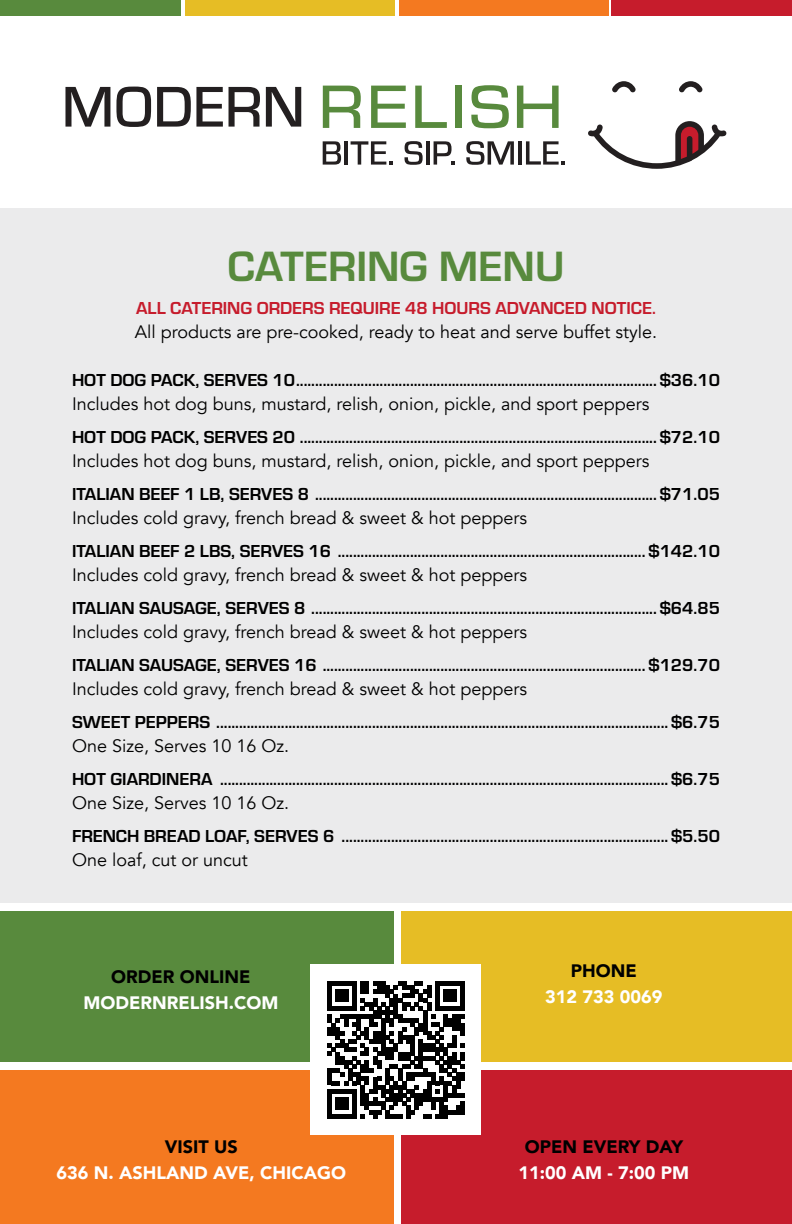
<style>
.page{position:relative;width:792px;height:1224px;background:#fff}
.page>*{position:absolute;margin:0;border:0;box-sizing:border-box;transform-origin:0 0}
.t1{font:700 44px "Eurostile";color:#588a3d}
.t2{font:700 18px "Eurostile";color:#000}
.t3{font:18px "Avenir";color:#000}
.t4{font:900 18px "Avenir";color:#fff}
.t5{font:700 18px "Eurostile";color:#c61c2c}
.t6{font:900 18px "Avenir";color:#000}
</style>
<div class="page">
<div style="left:0;top:209px;width:792px;height:694px;background:#ebebec"></div>
<div style="left:0;top:912px;width:393px;height:150px;background:#588a3d"></div>
<div style="left:0;top:0;width:181px;height:16px;background:#588a3d"></div>
<div style="left:402px;top:912px;width:390px;height:150px;background:#e6bd25"></div>
<div style="left:185px;top:0;width:210px;height:16px;background:#e6bd25"></div>
<div style="left:0;top:1071px;width:393px;height:153px;background:#f47920"></div>
<div style="left:399px;top:0;width:209px;height:16px;background:#f47920"></div>
<div style="left:402px;top:1071px;width:390px;height:153px;background:#c61c2c"></div>
<div style="left:612px;top:0;width:180px;height:16px;background:#c61c2c"></div>
<svg style="left:612px;top:81px;width:24px;height:12px"></svg>
<svg style="left:679px;top:81px;width:24px;height:12px"></svg>
<svg style="left:588px;top:121px;width:138px;height:48px"></svg>
<div style="left:687px;top:136px;width:5px;height:25px;background:#231f20;border-radius:3px"></div>
<svg style="left:323px;top:141px;width:18px;height:24px"></svg>
<hr style="left:345px;top:141px;width:3px;height:24px;background:#231f20">
<svg style="left:351px;top:141px;width:42px;height:24px"></svg>
<svg style="left:404px;top:141px;width:19px;height:24px"></svg>
<hr style="left:426px;top:141px;width:3px;height:24px;background:#231f20">
<svg style="left:434px;top:141px;width:21px;height:24px"></svg>
<svg style="left:466px;top:141px;width:48px;height:24px"></svg>
<hr style="left:518px;top:141px;width:4px;height:24px;background:#231f20">
<svg style="left:526px;top:141px;width:39px;height:24px"></svg>
<svg style="left:65px;top:87px;width:45px;height:40px"></svg>
<svg style="left:116px;top:87px;width:35px;height:40px"></svg>
<svg style="left:157px;top:87px;width:66px;height:40px"></svg>
<svg style="left:229px;top:87px;width:31px;height:40px"></svg>
<svg style="left:266px;top:87px;width:35px;height:40px"></svg>
<svg style="left:323px;top:86px;width:38px;height:42px"></svg>
<svg style="left:371px;top:86px;width:35px;height:42px"></svg>
<svg style="left:415px;top:86px;width:32px;height:42px"></svg>
<div style="left:455px;top:86px;width:6px;height:42px;background:#588a3d"></div>
<svg style="left:471px;top:85px;width:38px;height:43px"></svg>
<svg style="left:517px;top:86px;width:42px;height:42px"></svg>
<div style="left:311px;top:965px;width:170px;height:170px;background:#fff"></div>
<svg style="left:328px;top:981px;width:136px;height:137px"></svg>
<h1 class="t1" style="left:228px;top:234px;width:338px">CATERING MENU</h1>
<p class="t5" style="left:136px;top:295px;width:521px">ALL CATERING ORDERS REQUIRE 48 HOURS ADVANCED NOTICE.</p>
<p class="t3" style="left:135px;top:321px;width:524px">All products are pre-cooked, ready to heat and serve buffet style.</p>
<p class="t2" style="left:72px;top:367px;width:649px">HOT DOG PACK, SERVES 10............................................................................................... $36.10</p>
<p class="t3" style="left:72px;top:393px;width:579px">Includes hot dog buns, mustard, relish, onion, pickle, and sport peppers</p>
<p class="t2" style="left:72px;top:424px;width:649px">HOT DOG PACK, SERVES 20 .............................................................................................. $72.10</p>
<p class="t3" style="left:72px;top:450px;width:579px">Includes hot dog buns, mustard, relish, onion, pickle, and sport peppers</p>
<p class="t2" style="left:72px;top:481px;width:649px">ITALIAN BEEF 1 LB, SERVES 8 .......................................................................................... $71.05</p>
<p class="t3" style="left:72px;top:507px;width:457px">Includes cold gravy, french bread &amp; sweet &amp; hot peppers</p>
<p class="t2" style="left:72px;top:538px;width:649px">ITALIAN BEEF 2 LBS, SERVES 16 ................................................................................. $142.10</p>
<p class="t3" style="left:72px;top:564px;width:457px">Includes cold gravy, french bread &amp; sweet &amp; hot peppers</p>
<p class="t2" style="left:72px;top:595px;width:649px">ITALIAN SAUSAGE, SERVES 8 ........................................................................................... $64.85</p>
<p class="t3" style="left:72px;top:621px;width:457px">Includes cold gravy, french bread &amp; sweet &amp; hot peppers</p>
<p class="t2" style="left:72px;top:652px;width:649px">ITALIAN SAUSAGE, SERVES 16 ..................................................................................... $129.70</p>
<p class="t3" style="left:72px;top:678px;width:457px">Includes cold gravy, french bread &amp; sweet &amp; hot peppers</p>
<p class="t2" style="left:72px;top:709px;width:649px">SWEET PEPPERS .......................................................................................................................$6.75</p>
<p class="t3" style="left:72px;top:735px;width:219px">One Size, Serves 10 16 Oz.</p>
<p class="t2" style="left:72px;top:766px;width:649px">HOT GIARDINERA ......................................................................................................................$6.75</p>
<p class="t3" style="left:72px;top:792px;width:219px">One Size, Serves 10 16 Oz.</p>
<p class="t2" style="left:72px;top:823px;width:649px">FRENCH BREAD LOAF, SERVES 6 ......................................................................................$5.50</p>
<p class="t3" style="left:72px;top:849px;width:177px">One loaf, cut or uncut</p>
<p class="t6" style="left:111px;top:961px;width:141px">ORDER ONLINE</p>
<p class="t4" style="left:84px;top:987px;width:196px">MODERNRELISH.COM</p>
<p class="t6" style="left:165px;top:1131px;width:74px">VISIT US</p>
<p class="t4" style="left:57px;top:1157px;width:291px">636 N. ASHLAND AVE, CHICAGO</p>
<p class="t6" style="left:571px;top:955px;width:67px">PHONE</p>
<p class="t4" style="left:545px;top:981px;width:119px">312 733 0069</p>
<p class="t6" style="left:525px;top:1131px;width:160px">OPEN EVERY DAY</p>
<p class="t4" style="left:519px;top:1157px;width:172px">11:00 AM - 7:00 PM</p>
</div>
